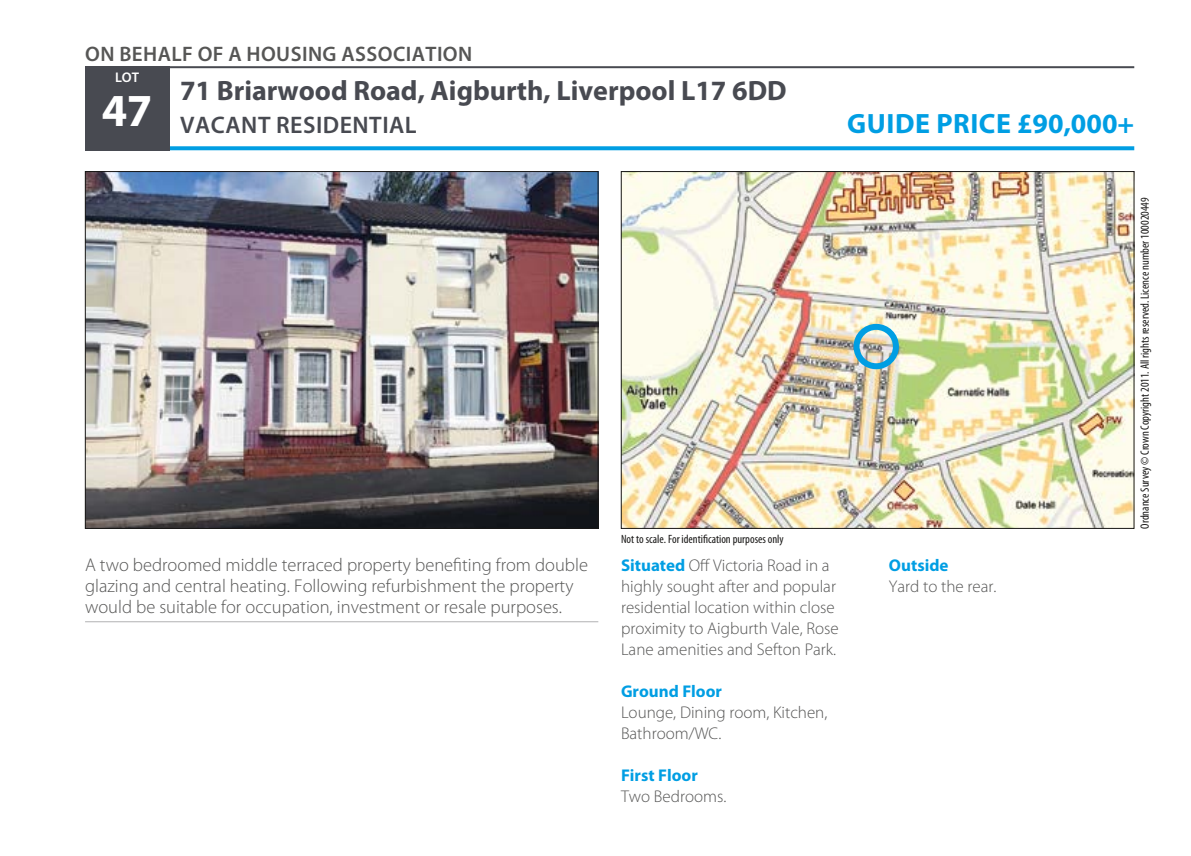
<style>
.page{position:relative;width:1191px;height:856px;background:#fff}
.page>*{position:absolute;margin:0;border:0;box-sizing:border-box;transform-origin:0 0}
.t1{font:700 46px "Myriad Pro";color:#fff}
.t2{font:700 28px "Myriad Pro";color:#484a51}
.t3{font:700 28px "Myriad Pro";letter-spacing:.02em;color:#009ee3}
.t4{font:600 24px "Myriad Pro";letter-spacing:.02em;color:#484a51}
.t5{font:600 21px "Myriad Pro";letter-spacing:.02em;color:#565655}
.t6{font:300 18.4px/21px "Myriad Pro";color:#565655}
.t7{font:300 17px/21px "Myriad Pro";color:#565655}
.t8{font:700 17px "Myriad Pro";color:#009ee3}
.t9{font:600 14px "Myriad Pro";color:#fff}
.t10{font:condensed 12px "Myriad Pro";color:#181716}
.s1{font-weight:700;color:#009ee3}
</style>
<div class="page">
<svg style="left:169px;top:146px;width:965px;height:4px;background:#11a4e4"></svg>
<div style="left:85px;top:66px;width:84px;height:84px;background:#484a51"></div>
<hr style="left:85px;top:66px;width:1049px;height:2px;background:#484a51">
<img style="left:623px;top:173px;width:509px;height:353px">
<div style="left:853px;top:324px;width:46px;height:45px;border:6px solid #009ee3;border-radius:50%"></div>
<img style="left:87px;top:173px;width:509px;height:353px">
<hr style="left:85px;top:621px;width:513px;height:1px;background:#b1b2b3">
<p class="t5" style="left:85px;top:40px;width:388px">ON BEHALF OF A HOUSING ASSOCIATION</p>
<h1 class="t1" style="left:102px;top:80px;width:52px">47</h1>
<p class="t9" style="left:115px;top:69px;width:26px">LOT</p>
<h2 class="t2" style="left:180px;top:72px;width:608px">71 Briarwood Road, Aigburth, Liverpool L17 6DD</h2>
<h3 class="t4" style="left:180px;top:110px;width:238px">VACANT RESIDENTIAL</h3>
<h2 class="t3" style="left:847px;top:105px;width:288px">GUIDE PRICE £90,000+</h2>
<p class="t6" style="left:85px;top:553px;width:504px">A two bedroomed middle terraced property benefiting from double glazing and central heating. Following refurbishment the property would be suitable for occupation, investment or resale purposes.</p>
<p class="t10" style="left:621px;top:532px;width:164px">Not to scale. For identification purposes only</p>
<p class="t7" style="left:621px;top:554px;width:219px"><span class="s1">Situated</span> Off Victoria Road in a highly sought after and popular residential location within close proximity to Aigburth Vale, Rose<br>Lane amenities and Sefton Park.</p>
<p class="t8" style="left:621px;top:679px;width:103px">Ground Floor</p>
<p class="t7" style="left:621px;top:701px;width:208px">Lounge, Dining room, Kitchen,<br>Bathroom/WC.</p>
<p class="t8" style="left:621px;top:763px;width:78px">First Floor</p>
<p class="t7" style="left:621px;top:785px;width:107px">Two Bedrooms.</p>
<p class="t8" style="left:889px;top:553px;width:61px">Outside</p>
<p class="t7" style="left:889px;top:575px;width:109px">Yard to the rear.</p>
<p class="t10" style="left:1137px;top:528px;width:333px;rotate:-90deg">Ordnance Survey © Crown Copyright 2011. All rights reserved. Licence number 100020449</p>
</div>
